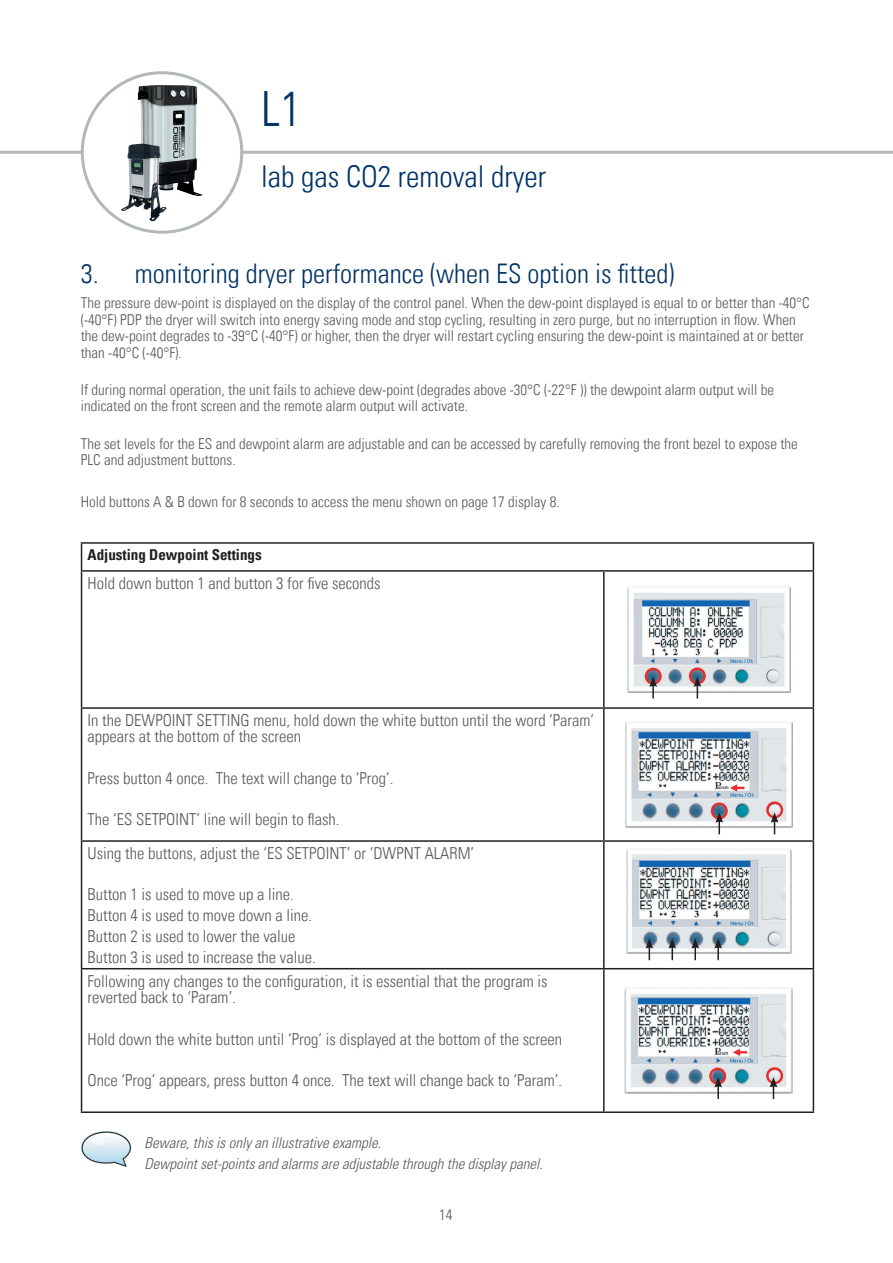
<style>
.page{position:relative;width:893px;height:1263px;background:#fff}
.page>*{position:absolute;margin:0;border:0;box-sizing:border-box;transform-origin:0 0}
.t1{font:300 condensed 48.6px "Univers LT";color:#003367}
.t2{font:300 condensed 30px "Univers LT";color:#003367}
.t3{font:300 condensed 27px "Univers LT";color:#003367}
.t4{font:300 condensed 16.5px/20.7px "Univers LT";color:#57585a}
.t5{font:300 condensed 15px/16.5px "Univers LT";color:#57585a}
.t6{font:italic 300 condensed 15px/20.7px "Univers LT Std";color:#57585a}
.t7{font:700 condensed 15px "Univers";color:#231f20}
</style>
<div class="page">
<hr style="left:0;top:151px;width:893px;height:3px;background:#b2b7bb">
<div style="left:82px;top:73px;width:160px;height:159px;background:#fff;border-radius:50%"></div>
<img style="left:113px;top:80px;width:98px;height:147px">
<div style="left:81px;top:71px;width:162px;height:163px;border:3px solid #b2b7bb;border-radius:50%"></div>
<hr style="left:81px;top:542px;width:523px;height:2px;background:#231f20">
<svg style="left:81px;top:544px;width:1px;height:26px"></svg>
<hr style="left:604px;top:542px;width:210px;height:2px;background:#231f20">
<svg style="left:813px;top:544px;width:1px;height:26px"></svg>
<hr style="left:81px;top:570px;width:523px;height:2px;background:#231f20">
<hr style="left:81px;top:572px;width:1px;height:135px;background:#231f20">
<hr style="left:604px;top:570px;width:210px;height:2px;background:#231f20">
<hr style="left:603px;top:572px;width:2px;height:135px;background:#231f20">
<hr style="left:813px;top:572px;width:1px;height:135px;background:#231f20">
<hr style="left:81px;top:707px;width:523px;height:2px;background:#231f20">
<hr style="left:81px;top:709px;width:1px;height:131px;background:#231f20">
<hr style="left:604px;top:707px;width:210px;height:2px;background:#231f20">
<hr style="left:603px;top:709px;width:2px;height:131px;background:#231f20">
<hr style="left:813px;top:709px;width:1px;height:131px;background:#231f20">
<hr style="left:81px;top:840px;width:523px;height:2px;background:#231f20">
<hr style="left:81px;top:842px;width:1px;height:126px;background:#231f20">
<hr style="left:604px;top:840px;width:210px;height:2px;background:#231f20">
<hr style="left:603px;top:842px;width:2px;height:126px;background:#231f20">
<hr style="left:813px;top:842px;width:1px;height:126px;background:#231f20">
<hr style="left:81px;top:968px;width:523px;height:1px;background:#231f20">
<hr style="left:81px;top:969px;width:1px;height:142px;background:#231f20">
<hr style="left:604px;top:968px;width:210px;height:1px;background:#231f20">
<hr style="left:603px;top:969px;width:2px;height:142px;background:#231f20">
<hr style="left:813px;top:969px;width:1px;height:142px;background:#231f20">
<hr style="left:81px;top:1111px;width:523px;height:2px;background:#231f20">
<hr style="left:604px;top:1111px;width:210px;height:2px;background:#231f20">
<img style="left:627px;top:587px;width:163px;height:105px">
<img style="left:625px;top:722px;width:167px;height:105px">
<img style="left:626px;top:849px;width:165px;height:105px">
<img style="left:625px;top:987px;width:167px;height:106px">
<svg style="left:80px;top:1131px;width:52px;height:36px"></svg>
<svg style="left:649px;top:676px;width:8px;height:22px"></svg>
<svg style="left:693px;top:676px;width:8px;height:22px"></svg>
<svg style="left:715px;top:812px;width:8px;height:22px"></svg>
<svg style="left:771px;top:812px;width:7px;height:22px"></svg>
<svg style="left:645px;top:938px;width:8px;height:22px"></svg>
<svg style="left:668px;top:938px;width:8px;height:22px"></svg>
<svg style="left:691px;top:938px;width:8px;height:22px"></svg>
<svg style="left:714px;top:938px;width:8px;height:22px"></svg>
<svg style="left:714px;top:1077px;width:8px;height:22px"></svg>
<svg style="left:770px;top:1077px;width:7px;height:22px"></svg>
<h1 class="t1" style="left:261px;top:80px;width:42px">L1</h1>
<h2 class="t2" style="left:261px;top:159px;width:286px">lab gas CO2 removal dryer</h2>
<h3 class="t3" style="left:81px;top:257px;width:595px">3. monitoring dryer performance (when ES option is fitted)</h3>
<p class="t5" style="left:81px;top:295px;width:730px">The pressure dew-point is displayed on the display of the control panel. When the dew-point displayed is equal to or better than -40°C (-40°F) PDP the dryer will switch into energy saving mode and stop cycling, resulting in zero purge, but no interruption in flow. When the dew-point degrades to -39°C (-40°F) or higher, then the dryer will restart cycling ensuring the dew-point is maintained at or better than -40°C (-40°F).</p>
<p class="t5" style="left:81px;top:381px;width:695px">If during normal operation, the unit fails to achieve dew-point (degrades above -30°C (-22°F )) the dewpoint alarm output will be indicated on the front screen and the remote alarm output will activate.</p>
<p class="t5" style="left:81px;top:435px;width:719px">The set levels for the ES and dewpoint alarm are adjustable and can be accessed by carefully removing the front bezel to expose the<br>PLC and adjustment buttons.</p>
<p class="t5" style="left:81px;top:493px;width:480px">Hold buttons A &amp; B down for 8 seconds to access the menu shown on page 17 display 8.</p>
<p class="t7" style="left:88px;top:545px;width:176px">Adjusting Dewpoint Settings</p>
<p class="t4" style="left:88px;top:573px;width:295px">Hold down button 1 and button 3 for five seconds</p>
<p class="t4" style="left:88px;top:712px;width:508px;line-height:16.5px">In the DEWPOINT SETTING menu, hold down the white button until the word ‘Param’ appears at the bottom of the screen</p>
<p class="t4" style="left:88px;top:768px;width:307px">Press button 4 once. The text will change to ‘Prog’.</p>
<p class="t4" style="left:88px;top:803px;width:388px;line-height:33.5px">The ‘ES SETPOINT’ line will begin to flash.<br>Using the buttons, adjust the ‘ES SETPOINT’ or ‘DWPNT ALARM’</p>
<p class="t4" style="left:88px;top:884px;width:230px">Button 1 is used to move up a line.<br>Button 4 is used to move down a line.<br>Button 2 is used to lower the value Button 3 is used to increase the value.</p>
<p class="t4" style="left:88px;top:972px;width:461px;line-height:16.5px">Following any changes to the configuration, it is essential that the program is reverted back to ‘Param’.</p>
<p class="t4" style="left:88px;top:1028px;width:476px">Hold down the white button until ‘Prog’ is displayed at the bottom of the screen</p>
<p class="t4" style="left:88px;top:1070px;width:476px">Once ‘Prog’ appears, press button 4 once. The text will change back to ‘Param’.</p>
<p class="t6" style="left:145px;top:1133px;width:400px">Beware, this is only an illustrative example.<br>Dewpoint set-points and alarms are adjustable through the display panel.</p>
<p class="t5" style="left:439px;top:1206px;width:15px">14</p>
</div>
